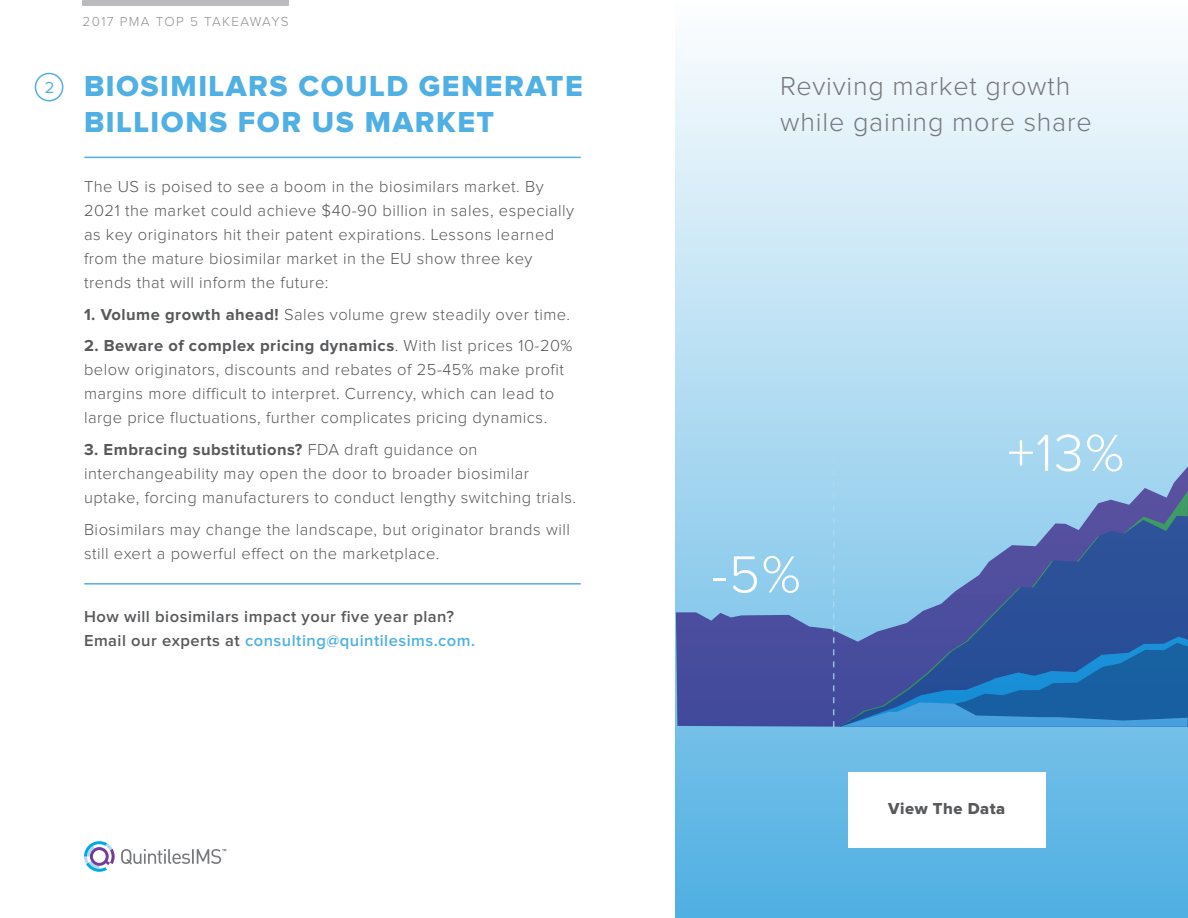
<style>
.page{position:relative;width:1188px;height:918px;background:#fff}
.page>*{position:absolute;margin:0;border:0;box-sizing:border-box;transform-origin:0 0}
.t1{font:300 54px "Proxima Nova";color:#fff}
.t2{font:30px/36px "Proxima Nova Extrabld";letter-spacing:.05em;color:#50b0e3}
.t3{font:300 27px/36px "Proxima Nova";letter-spacing:.03em;color:#77787b}
.t4{font:300 16.5px/24px "Proxima Nova";letter-spacing:.03em;color:#58595b}
.t5{font:600 16.5px/24px "Proxima Nova";letter-spacing:.03em;color:#58595b}
.t6{font:16.5px "Proxima Nova Extrabld";letter-spacing:.03em;color:#58595b}
.t7{font:16.5px "Proxima Nova";color:#50b0e3}
.t8{font:300 13.5px "Proxima Nova";letter-spacing:.1em;color:#8f9194}
.s1{font-weight:700}
.s2{color:#50b0e3}
</style>
<div class="page">
<svg style="left:676px;top:47px;width:512px;height:871px;background:#aedaf1"></svg>
<svg style="left:121px;top:849px;width:105px;height:16px"></svg>
<svg style="left:84px;top:841px;width:31px;height:31px"></svg>
<div style="left:35px;top:73px;width:28px;height:28px;border:2px solid #50b0e3;border-radius:50%"></div>
<hr style="left:84px;top:583px;width:497px;height:2px;background:#50b0e3">
<hr style="left:84px;top:157px;width:497px;height:1px;background:#50b0e3">
<svg style="left:676px;top:466px;width:512px;height:261px;background:#7ca2d2"></svg>
<svg style="left:840px;top:491px;width:348px;height:25px;background:#8fb9dd"></svg>
<svg style="left:840px;top:516px;width:348px;height:211px;background:#5b81ba"></svg>
<svg style="left:841px;top:637px;width:347px;height:90px;background:#2b64aa"></svg>
<div style="left:848px;top:772px;width:198px;height:76px;background:#fff"></div>
<svg style="left:833px;top:434px;width:1px;height:293px"></svg>
<div style="left:83px;top:0;width:206px;height:6px;background:#bbbbbd"></div>
<p class="t7" style="left:45px;top:80px;width:11px">2</p>
<p class="t8" style="left:83px;top:15px;width:208px">2017 PMA TOP 5 TAKEAWAYS</p>
<h2 class="t2" style="left:84px;top:70px;width:500px">BIOSIMILARS COULD GENERATE<br>BILLIONS FOR US MARKET</h2>
<p class="t4" style="left:84px;top:176px;width:492px">The US is poised to see a boom in the biosimilars market. By 2021 the market could achieve $40-90 billion in sales, especially as key originators hit their patent expirations. Lessons learned from the mature biosimilar market in the EU show three key trends that will inform the future:</p>
<p class="t4" style="left:84px;top:303px;width:488px"><span class="s1">1. Volume growth ahead!</span> Sales volume grew steadily over time.</p>
<p class="t4" style="left:84px;top:335px;width:490px"><span class="s1">2. Beware of complex pricing dynamics</span>. With list prices 10-20% below originators, discounts and rebates of 25-45% make profit margins more difficult to interpret. Currency, which can lead to large price fluctuations, further complicates pricing dynamics.</p>
<p class="t4" style="left:84px;top:438px;width:494px"><span class="s1">3. Embracing substitutions?</span> FDA draft guidance on interchangeability may open the door to broader biosimilar uptake, forcing manufacturers to conduct lengthy switching trials.</p>
<p class="t4" style="left:84px;top:518px;width:487px">Biosimilars may change the landscape, but originator brands will still exert a powerful effect on the marketplace.</p>
<p class="t5" style="left:84px;top:605px;width:393px">How will biosimilars impact your five year plan?<br>Email our experts at <span class="s2">consulting@quintilesims.com.</span></p>
<h3 class="t3" style="left:780px;top:69px;width:313px">Reviving market growth while gaining more share</h3>
<h1 class="t1" style="left:711px;top:550px;width:91px">-5%</h1>
<h1 class="t1" style="left:1008px;top:428px;width:118px">+13%</h1>
<p class="t6" style="left:888px;top:801px;width:118px">View The Data</p>
</div>
